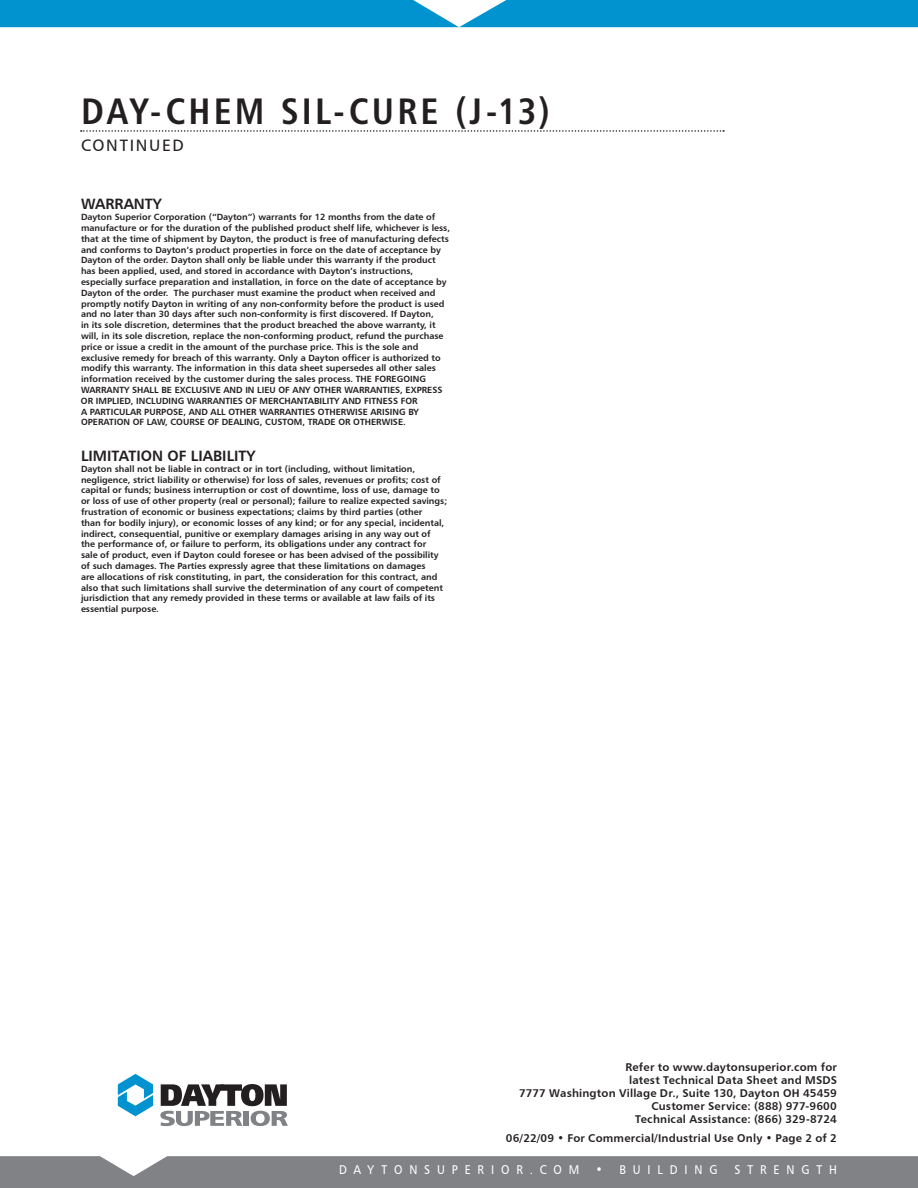
<style>
.page{position:relative;width:918px;height:1188px;background:#fff}
.page>*{position:absolute;margin:0;border:0;box-sizing:border-box;transform-origin:0 0}
.t1{font:36.75px "Humanist 777 BT Bold Condensed B";letter-spacing:.085em;color:#231f20}
.t2{font:16.5px "Humanist 777 BT Roman B";color:#231f20}
.t3{font:15px "Humanist 777 BT Bold B";color:#231f20}
.t4{font:12.75px "Humanist 777 BT Roman B";letter-spacing:.6em;color:#fff;scale:.9 1}
.t5{font:11.25px "Humanist 777 BT Bold B";letter-spacing:.015em;color:#231f20}
.t6{font:9px/10.8px "Humanist 777 BT Bold B";color:#231f20}
</style>
<div class="page">
<div style="left:0;top:0;width:918px;height:27px;background:#0093d0"></div>
<svg style="left:118px;top:1074px;width:35px;height:42px"></svg>
<svg style="left:160px;top:1084px;width:128px;height:42px"></svg>
<div style="left:0;top:1156px;width:918px;height:32px;background:#808285"></div>
<svg style="left:81px;top:130px;width:643px;height:2px"></svg>
<h1 class="t1" style="left:81px;top:88px;width:470px">DAY-CHEM SIL-CURE (J-13)</h1>
<h2 class="t2" style="left:81px;top:135px;width:13px">CONTINUED</h2>
<h3 class="t3" style="left:81px;top:195px;width:82px">WARRANTY</h3>
<p class="t6" style="left:81px;top:211px;width:371px">Dayton Superior Corporation (“Dayton”) warrants for 12 months from the date of manufacture or for the duration of the published product shelf life, whichever is less, that at the time of shipment by Dayton, the product is free of manufacturing defects and conforms to Dayton’s product properties in force on the date of acceptance by Dayton of the order. Dayton shall only be liable under this warranty if the product has been applied, used, and stored in accordance with Dayton’s instructions, especially surface preparation and installation, in force on the date of acceptance by Dayton of the order. The purchaser must examine the product when received and promptly notify Dayton in writing of any non-conformity before the product is used and no later than 30 days after such non-conformity is first discovered. If Dayton,<br>in its sole discretion, determines that the product breached the above warranty, it will, in its sole discretion, replace the non-conforming product, refund the purchase price or issue a credit in the amount of the purchase price. This is the sole and exclusive remedy for breach of this warranty. Only a Dayton officer is authorized to modify this warranty. The information in this data sheet supersedes all other sales information received by the customer during the sales process. THE FORE</p>
<p class="t6" style="left:397px;top:373px;width:31px">GOING</p>
<p class="t6" style="left:81px;top:384px;width:187px">WARRANTY SHALL BE EXCLUSIVE AND IN LIEU</p>
<p class="t6" style="left:279px;top:384px;width:104px">OF ANY OTHER WARRANTIES</p>
<p class="t6" style="left:400px;top:384px;width:23px">, EXPRESS</p>
<p class="t6" style="left:81px;top:395px;width:81px">OR IMPLIED, INCLUDIN</p>
<p class="t6" style="left:178px;top:395px;width:47px">G WARRANTIES</p>
<p class="t6" style="left:246px;top:395px;width:29px">OF MERC</p>
<p class="t6" style="left:285px;top:395px;width:90px">HANTABI LITY AND FITNESS</p>
<p class="t6" style="left:401px;top:395px;width:12px">FOR</p>
<p class="t6" style="left:81px;top:406px;width:26px">A PARTICU</p>
<p class="t6" style="left:125px;top:406px;width:26px">LAR PURPOSE</p>
<p class="t6" style="left:183px;top:406px;width:114px">, AND ALL OTHER WARRANTIES</p>
<p class="t6" style="left:318px;top:406px;width:42px">OTHERWISE</p>
<p class="t6" style="left:371px;top:406px;width:12px">ARISIN</p>
<p class="t6" style="left:399px;top:406px;width:21px">G BY</p>
<p class="t6" style="left:81px;top:416px;width:7px">OPER</p>
<p class="t6" style="left:104px;top:416px;width:12px">ATION</p>
<p class="t6" style="left:133px;top:416px;width:45px">OF LAW, COURSE</p>
<p class="t6" style="left:208px;top:416px;width:65px">OF DEALING, CUSTO</p>
<p class="t6" style="left:294px;top:416px;width:113px">M, TRADE OR OTHERWISE .</p>
<h3 class="t3" style="left:81px;top:446px;width:57px">LIMITATION</h3>
<h3 class="t3" style="left:168px;top:446px;width:90px">OF LIABILITY</h3>
<p class="t6" style="left:81px;top:463px;width:368px">Dayton shall not be liable in contract or in tort (including, without limitation, negligence, strict liability or otherwise) for loss of sales, revenues or profits; cost of capital or funds; business interruption or cost of downtime, loss of use, damage to or loss of use of other property (real or personal); failure to realize expected savings; frustration of economic or business expectations; claims by third parties (other<br>than for bodily injury), or economic losses of any kind; or for any special, incidental, indirect, consequential, punitive or exemplary damages arising in any way out of the performance of, or failure to perform, its obligations under any contract for<br>sale of product, even if Dayton could foresee or has been advised of the possibility of such damages. The Parties expressly agree that these limitations on damages<br>are allocations of risk constituting, in part, the consideration for this contract, and also that such limitations shall survive the determination of any court of competent jurisdiction that any remedy provided in these terms or available at law fails of its essential purpose.</p>
<p class="t5" style="left:625px;top:1060px;width:213px">Refer to www.daytonsuperior.com for</p>
<p class="t5" style="left:629px;top:1073px;width:195px">latest Technical Data Sheet and MSDS</p>
<p class="t5" style="left:519px;top:1086px;width:319px">7777 Washington Village Dr., Suite 130, Dayton OH 45459</p>
<p class="t5" style="left:651px;top:1099px;width:187px">Customer Service: (888) 977-9600</p>
<p class="t5" style="left:635px;top:1112px;width:203px">Technical Assistance: (866) 329-8724</p>
<p class="t5" style="left:506px;top:1131px;width:332px">06/22/09 • For Commercial/Industrial Use Only • Page 2 of 2</p>
<h3 class="t4" style="left:339px;top:1162px;width:268px">DAYTONSUPERIOR.COM</h3>
<h3 class="t4" style="left:596px;top:1162px;width:137px">• BUILDING</h3>
<h3 class="t4" style="left:734px;top:1162px;width:115px">STRENGTH</h3>
</div>
